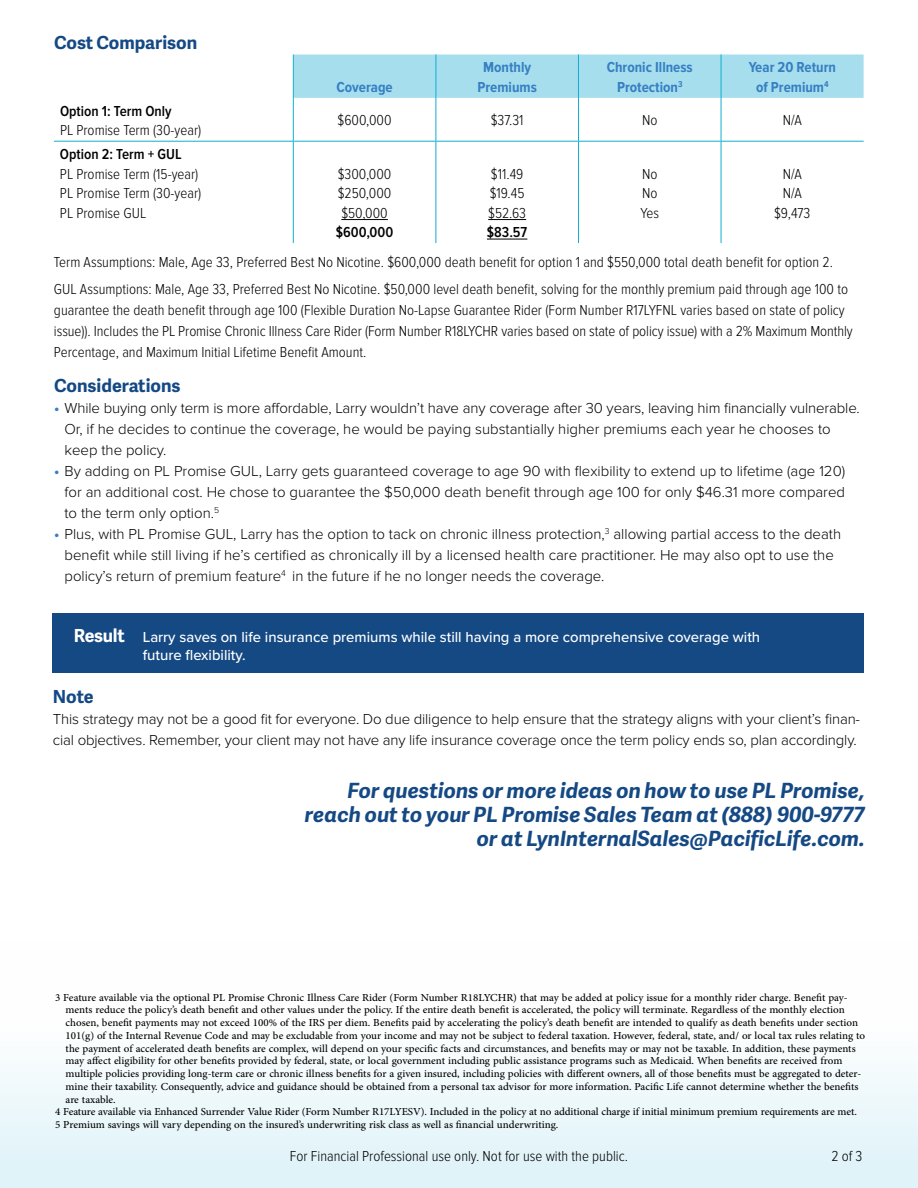
<style>
.page{position:relative;width:918px;height:1188px;background:#fff}
.page>*{position:absolute;margin:0;border:0;box-sizing:border-box;transform-origin:0 0}
.t1{font:italic 700 21px/24px "Adelle Sans";color:#154984;text-align:right}
.t2{font:700 18px "Adelle Sans";color:#154984}
.t3{font:15px "Adobe Arabic";color:#000}
.t4{font:300 15px/21px "Proxima Nova";color:#000}
.t5{font:300 15px/19.5px "Proxima Nova Cond";color:#000}
.t6{font:500 15px/18px "Proxima Nova";color:#fff}
.t7{font:700 15px/19.5px "Proxima Nova Cond";color:#357fc2;text-align:center}
.t8{font:600 15px "Proxima Nova Cond";color:#000}
.s1{font-weight:700;color:#357fc2}
.s2{font-family:"Adelle Sans";font-weight:700;font-size:18px}
</style>
<div class="page">
<div style="left:0;top:941px;width:918px;height:247px;background:linear-gradient(to bottom,#fff,#e0f3f9)"></div>
<div style="left:53px;top:613px;width:811px;height:60px;background:#154984"></div>
<div style="left:294px;top:55px;width:570px;height:43px;background:#a7deee"></div>
<hr style="left:578px;top:55px;width:1px;height:43px;background:#0faecd">
<hr style="left:721px;top:55px;width:1px;height:43px;background:#0faecd">
<hr style="left:54px;top:141px;width:239px;height:1px;background:#0faecd">
<hr style="left:293px;top:141px;width:143px;height:1px;background:#0faecd">
<hr style="left:436px;top:141px;width:142px;height:1px;background:#0faecd">
<hr style="left:578px;top:141px;width:143px;height:1px;background:#0faecd">
<hr style="left:721px;top:141px;width:143px;height:1px;background:#0faecd">
<hr style="left:293px;top:98px;width:1px;height:43px;background:#0faecd">
<hr style="left:436px;top:98px;width:1px;height:43px;background:#0faecd">
<hr style="left:578px;top:98px;width:1px;height:43px;background:#0faecd">
<hr style="left:721px;top:98px;width:1px;height:43px;background:#0faecd">
<hr style="left:293px;top:142px;width:1px;height:101px;background:#0faecd">
<hr style="left:436px;top:142px;width:1px;height:101px;background:#0faecd">
<hr style="left:578px;top:142px;width:1px;height:101px;background:#0faecd">
<hr style="left:721px;top:142px;width:1px;height:101px;background:#0faecd">
<hr style="left:293px;top:55px;width:1px;height:43px;background:#0faecd">
<hr style="left:436px;top:55px;width:1px;height:43px;background:#0faecd">
<hr style="left:341px;top:219px;width:47px;height:1px;background:#000">
<hr style="left:488px;top:219px;width:38px;height:1px;background:#000">
<hr style="left:487px;top:239px;width:40px;height:1px;background:#000">
<p class="t2" style="left:54px;top:29px;width:145px">Cost Comparison</p>
<p class="t8" style="left:60px;top:102px;width:113px">Option 1: Term Only</p>
<p class="t5" style="left:60px;top:121px;width:143px">PL Promise Term (30-year)</p>
<p class="t7" style="left:336px;top:78px;width:58px">Coverage</p>
<p class="t7" style="left:477px;top:58px;width:61px">Monthly<br>Premiums</p>
<p class="t7" style="left:607px;top:58px;width:88px">Chronic Illness<br>Protection<sup>3</sup></p>
<p class="t7" style="left:749px;top:58px;width:89px">Year 20 Return of Premium<sup>4</sup></p>
<p class="t5" style="left:338px;top:111px;width:56px">$600,000</p>
<p class="t5" style="left:491px;top:111px;width:34px">$37.31</p>
<p class="t5" style="left:642px;top:111px;width:17px">No</p>
<p class="t5" style="left:783px;top:111px;width:21px">N/A</p>
<p class="t8" style="left:60px;top:146px;width:123px">Option 2: Term + GUL</p>
<p class="t5" style="left:60px;top:164px;width:143px">PL Promise Term (15-year)<br>PL Promise Term (30-year)<br>PL Promise GUL</p>
<p class="t5" style="left:338px;top:164px;width:55px;text-align:justify">$300,000 $250,000 $50,000</p>
<p class="t8" style="left:336px;top:224px;width:59px">$600,000</p>
<p class="t5" style="left:488px;top:164px;width:39px">$11.49 $19.45 $52.63</p>
<p class="t8" style="left:487px;top:224px;width:42px">$83.57</p>
<p class="t5" style="left:641px;top:164px;width:20px;text-align:justify">No No Yes</p>
<p class="t5" style="left:774px;top:164px;width:38px;text-align:center">N/A<br>N/A $9,473</p>
<p class="t5" style="left:54px;top:249px;width:796px;line-height:26.4px">Term Assumptions: Male, Age 33, Preferred Best No Nicotine. $600,000 death benefit for option 1 and $550,000 total death benefit for option 2.<br>GUL Assumptions: Male, Age 33, Preferred Best No Nicotine. $50,000 level death benefit, solving for the monthly premium paid through age 100 to</p>
<p class="t5" style="left:54px;top:300px;width:800px;line-height:21px">guarantee the death benefit through age 100 (Flexible Duration No-Lapse Guarantee Rider (Form Number R17LYFNL varies based on state of policy issue)). Includes the PL Promise Chronic Illness Care Rider (Form Number R18LYCHR varies based on state of policy issue) with a 2% Maximum Monthly<br>Percentage, and Maximum Initial Lifetime Benefit Amount.</p>
<p class="t2" style="left:54px;top:372px;width:128px">Considerations</p>
<p class="t4" style="left:65px;top:398px;width:797px;text-indent:-10px"><span class="s1">•</span> While buying only term is more affordable, Larry wouldn’t have any coverage after 30 years, leaving him financially vulnerable.<br>Or, if he decides to continue the coverage, he would be paying substantially higher premiums each year he chooses to keep the policy.</p>
<p class="t4" style="left:65px;top:461px;width:782px;text-align:justify;text-indent:-10px"><span class="s1">•</span> By adding on PL Promise GUL, Larry gets guaranteed coverage to age 90 with flexibility to extend up to lifetime (age 120) for an additional cost. He chose to guarantee the $50,000 death benefit through age 100 for only $46.31 more compared to the term only option.<sup>5</sup></p>
<p class="t4" style="left:65px;top:524px;width:778px;text-indent:-11px"><span class="s1">•</span> Plus, with PL Promise GUL, Larry has the option to tack on chronic illness protection,<sup>3</sup> allowing partial access to the death benefit while still living if he’s certified as chronically ill by a licensed health care practitioner. He may also opt to use the policy’s return of premium feature<sup>4</sup> in the future if he no longer needs the coverage.</p>
<p class="t6" style="left:143px;top:628px;width:619px;text-indent:-69px"><span class="s2">Result</span> Larry saves on life insurance premiums while still having a more comprehensive coverage with future flexibility.</p>
<p class="t2" style="left:53px;top:683px;width:42px">Note</p>
<p class="t4" style="left:53px;top:709px;width:809px">This strategy may not be a good fit for everyone. Do due diligence to help ensure that the strategy aligns with your client’s finan&shy;cial objectives. Remember, your client may not have any life insurance coverage once the term policy ends so, plan accordingly.</p>
<h1 class="t1" style="left:305px;top:778px;width:562px">For questions or more ideas on how to use PL Promise, reach out to your PL Promise Sales Team at (888) 900-9777 or at LynInternalSales@PacificLife.com.</h1>
<p class="t3" style="left:55px;top:987px;width:794px">3 Feature available via the optional PL Promise Chronic Illness Care Rider (Form Number R18LYCHR) that may be added at policy issue for a monthly rider charge. Benefit pay-</p>
<p class="t3" style="left:66px;top:999px;width:781px">ments reduce the policy’s death benefit and other values under the policy. If the entire death benefit is accelerated, the policy will terminate. Regardless of the monthly election</p>
<p class="t3" style="left:66px;top:1012px;width:794px">chosen, benefit payments may not exceed 100% of the IRS per diem. Benefits paid by accelerating the policy’s death benefit are intended to qualify as death benefits under section</p>
<p class="t3" style="left:66px;top:1025px;width:801px">101(g) of the Internal Revenue Code and may be excludable from your income and may not be subject to federal taxation. However, federal, state, and/ or local tax rules relating to</p>
<p class="t3" style="left:66px;top:1038px;width:792px">the payment of accelerated death benefits are complex, will depend on your specific facts and circumstances, and benefits may or may not be taxable. In addition, these payments</p>
<p class="t3" style="left:66px;top:1050px;width:778px">may affect eligibility for other benefits provided by federal, state, or local government including public assistance programs such as Medicaid. When benefits are received from</p>
<p class="t3" style="left:66px;top:1063px;width:797px">multiple policies providing long-term care or chronic illness benefits for a given insured, including policies with different owners, all of those benefits must be aggregated to deter-</p>
<p class="t3" style="left:66px;top:1076px;width:795px">mine their taxability. Consequently, advice and guidance should be obtained from a personal tax advisor for more information. Pacific Life cannot determine whether the benefits</p>
<p class="t3" style="left:66px;top:1089px;width:52px">are taxable.</p>
<p class="t3" style="left:55px;top:1101px;width:803px">4 Feature available via Enhanced Surrender Value Rider (Form Number R17LYESV). Included in the policy at no additional charge if initial minimum premium requirements are met.</p>
<p class="t3" style="left:55px;top:1114px;width:505px">5 Premium savings will vary depending on the insured’s underwriting risk class as well as financial underwriting.</p>
<p class="t5" style="left:290px;top:1147px;width:340px">For Financial Professional use only. Not for use with the public.</p>
<p class="t5" style="left:831px;top:1147px;width:33px">2 of 3</p>
</div>
